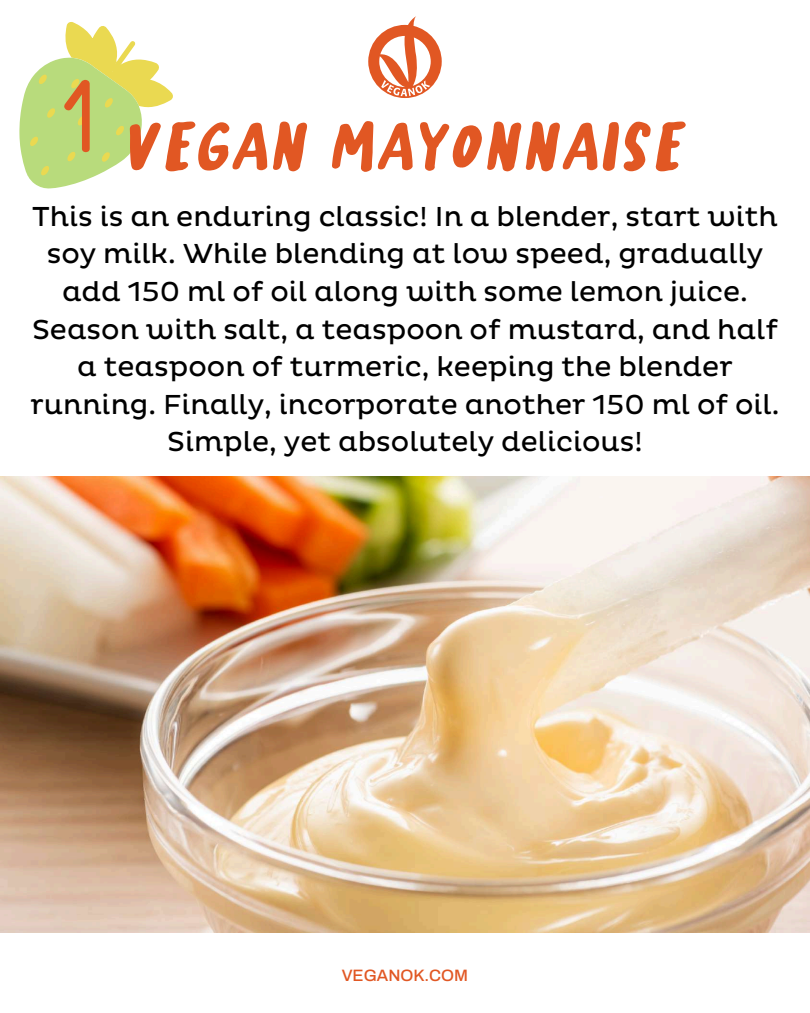
<style>
.page{position:relative;width:810px;height:1013px;background:#fff}
.page>*{position:absolute;margin:0;border:0;box-sizing:border-box;transform-origin:0 0}
.t1{font:80.4px "Long Weekend";color:#e15723}
.t2{font:28px/37.5px "Pluto";color:#000;text-align:center}
.t3{font:500 16.5px "Archivo";color:#e15723}
</style>
<div class="page">
<svg style="left:19px;top:22px;width:154px;height:166px"></svg>
<img style="left:0;top:476px;width:810px;height:456px">
<svg style="left:368px;top:16px;width:74px;height:82px"></svg>
<h1 class="t1" style="left:59px;top:118px;width:628px"><sup>1</sup> vegan mayonnaise</h1>
<p class="t2" style="left:31px;top:199px;width:750px">This is an enduring classic! In a blender, start with soy milk. While blending at low speed, gradually add 150 ml of oil along with some lemon juice.<br>Season with salt, a teaspoon of mustard, and half a teaspoon of turmeric, keeping the blender running. Finally, incorporate another 150 ml of oil.<br>Simple, yet absolutely delicious!</p>
<p class="t3" style="left:342px;top:966px;width:128px">VEGANOK.COM</p>
</div>
